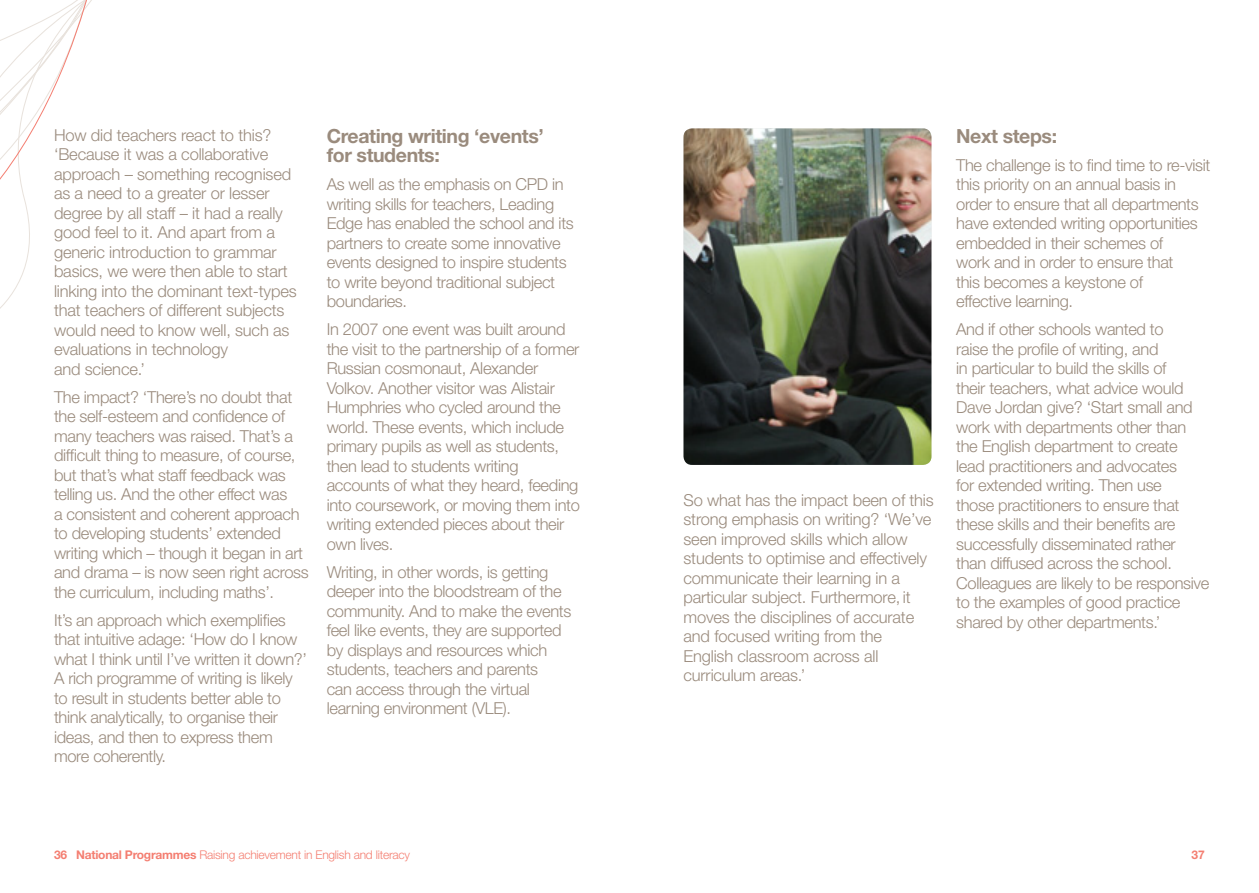
<style>
.page{position:relative;width:1259px;height:893px;background:#fff}
.page>*{position:absolute;margin:0;border:0;box-sizing:border-box;transform-origin:0 0}
.t1{font:700 19.5px/19.5px "Helvetica Neue";letter-spacing:-.02em;color:#9a8b7d}
.t2{font:300 16.5px/19.5px "Helvetica Neue";letter-spacing:-.02em;color:#9a8b7d}
.t3{font:300 12px "Helvetica Neue";letter-spacing:-.02em;color:#f47e71}
.t4{font:700 12px "Helvetica Neue";color:#f47e71}
.s1{font-weight:700}
</style>
<div class="page">
<svg style="left:0;top:0;width:92px;height:309px"></svg>
<img style="left:683px;top:128px;width:248px;height:337px">
<p class="t2" style="left:54px;top:125px;width:244px">How did teachers react to this? ‘Because it was a collaborative approach – something recognised as a need to a greater or lesser degree by all staff – it had a really good feel to it. And apart from a generic introduction to grammar basics, we were then able to start linking into the dominant text-types that teachers of different subjects would need to know well, such as evaluations in technology<br>and science.’</p>
<p class="t2" style="left:54px;top:387px;width:256px">The impact? ‘There’s no doubt that the self-esteem and confidence of many teachers was raised. That’s a difficult thing to measure, of course, but that’s what staff feedback was telling us. And the other effect was<br>a consistent and coherent approach to developing students’ extended writing which – though it began in art and drama – is now seen right across the curriculum, including maths’.</p>
<p class="t2" style="left:54px;top:610px;width:254px">It’s an approach which exemplifies that intuitive adage: ‘How do I know what I think until I’ve written it down?’ A rich programme of writing is likely to result in students better able to think analytically, to organise their ideas, and then to express them more coherently.</p>
<p class="t1" style="left:327px;top:126px;width:219px">Creating writing ‘events’ for students:</p>
<p class="t2" style="left:327px;top:174px;width:249px">As well as the emphasis on CPD in writing skills for teachers, Leading<br>Edge has enabled the school and its partners to create some innovative events designed to inspire students to write beyond traditional subject boundaries.</p>
<p class="t2" style="left:327px;top:319px;width:255px">In 2007 one event was built around the visit to the partnership of a former<br>Russian cosmonaut, Alexander<br>Volkov. Another visitor was Alistair<br>Humphries who cycled around the world. These events, which include primary pupils as well as students, then lead to students writing accounts of what they heard, feeding into coursework, or moving them into writing extended pieces about their own lives.</p>
<p class="t2" style="left:327px;top:562px;width:246px">Writing, in other words, is getting deeper into the bloodstream of the community. And to make the events feel like events, they are supported by displays and resources which students, teachers and parents<br>can access through the virtual learning environment (VLE).</p>
<p class="t2" style="left:683px;top:490px;width:252px">So what has the impact been of this strong emphasis on writing? ‘We’ve seen improved skills which allow students to optimise and effectively communicate their learning in a particular subject. Furthermore, it moves the disciplines of accurate and focused writing from the<br>English classroom across all curriculum areas.’</p>
<p class="t1" style="left:956px;top:126px;width:102px">Next steps:</p>
<p class="t2" style="left:956px;top:155px;width:256px">The challenge is to find time to re-visit this priority on an annual basis in order to ensure that all departments have extended writing opportunities embedded in their schemes of<br>work and in order to ensure that<br>this becomes a keystone of<br>effective learning.</p>
<p class="t2" style="left:956px;top:319px;width:255px">And if other schools wanted to<br>raise the profile of writing, and<br>in particular to build the skills of<br>their teachers, what advice would Dave Jordan give? ‘Start small and work with departments other than the English department to create lead practitioners and advocates<br>for extended writing. Then use<br>those practitioners to ensure that these skills and their benefits are successfully disseminated rather than diffused across the school.<br>Colleagues are likely to be responsive to the examples of good practice shared by other departments.’</p>
<p class="t3" style="left:54px;top:848px;width:357px"><span class="s1">36 National Programmes</span> Raising achievement in English and literacy</p>
<p class="t4" style="left:1191px;top:848px;width:15px">37</p>
</div>
